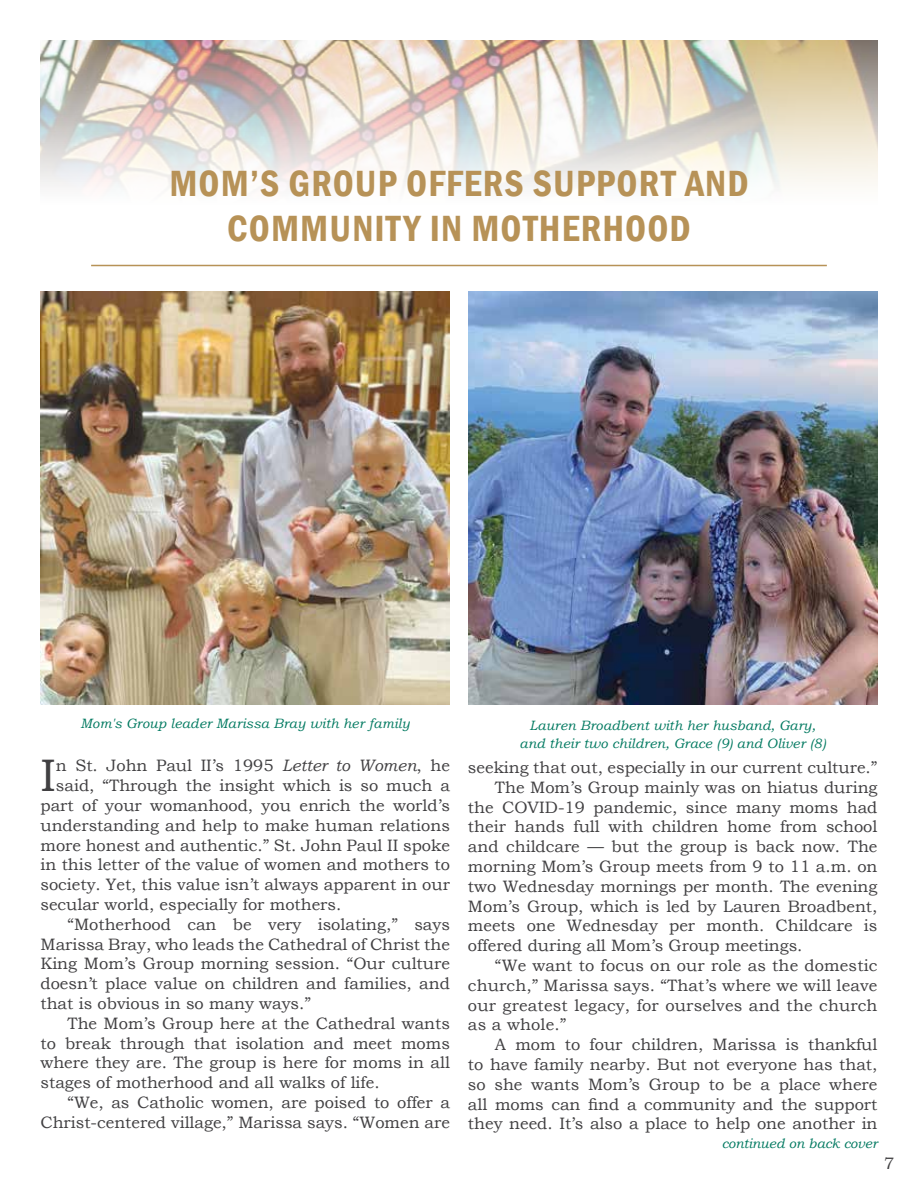
<style>
.page{position:relative;width:918px;height:1188px;background:#fff}
.page>*{position:absolute;margin:0;border:0;box-sizing:border-box;transform-origin:0 0}
.t1{font:45.6px "Bookman Old Style";color:#414042}
.t2{font:600 condensed 37.5px/45px "Franklin Gothic";letter-spacing:.03em;color:#b79257;text-align:center}
.t3{font:16.5px "Bookman Old Style";color:#414042}
.t4{font:italic 13.5px/18px "Bookman Old Style";letter-spacing:.01em;color:#007960;text-align:center}
.s1{font-style:italic}
</style>
<div class="page">
<img style="left:40px;top:40px;width:838px;height:147px">
<hr style="left:91px;top:265px;width:736px;height:1px;background:#b79257">
<img style="left:40px;top:292px;width:410px;height:412px">
<img style="left:468px;top:292px;width:410px;height:412px">
<h2 class="t2" style="left:169px;top:160px;width:581px">MOM’S GROUP OFFERS SUPPORT AND<br>COMMUNITY IN MOTHERHOOD</h2>
<p class="t4" style="left:81px;top:714px;width:331px">Mom's Group leader Marissa Bray with her family</p>
<p class="t4" style="left:520px;top:716px;width:308px">Lauren Broadbent with her husband, Gary, and their two children, Grace (9) and Oliver (8)</p>
<h1 class="t1" style="left:40px;top:746px;width:17px">I</h1>
<p class="t3" style="left:56px;top:755px;width:396px">n St. John Paul II’s 1995 <span class="s1">Letter to Women</span>, he</p>
<p class="t3" style="left:56px;top:775px;width:396px">said, “Through the insight which is so much a</p>
<p class="t3" style="left:40px;top:795px;width:411px">part of your womanhood, you enrich the world’s</p>
<p class="t3" style="left:40px;top:815px;width:411px">understanding and help to make human relations</p>
<p class="t3" style="left:40px;top:834px;width:411px">more honest and authentic.” St. John Paul II spoke</p>
<p class="t3" style="left:40px;top:854px;width:411px">in this letter of the value of women and mothers to</p>
<p class="t3" style="left:40px;top:874px;width:411px">society. Yet, this value isn’t always apparent in our</p>
<p class="t3" style="left:40px;top:894px;width:302px">secular world, especially for mothers.</p>
<p class="t3" style="left:67px;top:914px;width:384px">“Motherhood can be very isolating,” says</p>
<p class="t3" style="left:40px;top:933px;width:411px">Marissa Bray, who leads the Cathedral of Christ the</p>
<p class="t3" style="left:40px;top:953px;width:411px">King Mom’s Group morning session. “Our culture</p>
<p class="t3" style="left:40px;top:973px;width:411px">doesn’t place value on children and families, and</p>
<p class="t3" style="left:40px;top:993px;width:272px">that is obvious in so many ways.”</p>
<p class="t3" style="left:67px;top:1013px;width:384px">The Mom’s Group here at the Cathedral wants</p>
<p class="t3" style="left:40px;top:1032px;width:411px">to break through that isolation and meet moms</p>
<p class="t3" style="left:40px;top:1052px;width:411px">where they are. The group is here for moms in all</p>
<p class="t3" style="left:40px;top:1072px;width:341px">stages of motherhood and all walks of life.</p>
<p class="t3" style="left:67px;top:1092px;width:384px">“We, as Catholic women, are poised to offer a</p>
<p class="t3" style="left:40px;top:1112px;width:411px">Christ-centered village,” Marissa says. “Women are</p>
<p class="t3" style="left:468px;top:757px;width:411px">seeking that out, especially in our current culture.”</p>
<p class="t3" style="left:495px;top:776px;width:384px">The Mom’s Group mainly was on hiatus during</p>
<p class="t3" style="left:468px;top:796px;width:411px">the COVID-19 pandemic, since many moms had</p>
<p class="t3" style="left:468px;top:816px;width:411px">their hands full with children home from school</p>
<p class="t3" style="left:468px;top:836px;width:411px">and childcare — but the group is back now. The</p>
<p class="t3" style="left:468px;top:856px;width:411px">morning Mom’s Group meets from 9 to 11 a.m. on</p>
<p class="t3" style="left:468px;top:875px;width:411px">two Wednesday mornings per month. The evening</p>
<p class="t3" style="left:468px;top:895px;width:411px">Mom’s Group, which is led by Lauren Broadbent,</p>
<p class="t3" style="left:468px;top:915px;width:411px">meets one Wednesday per month. Childcare is</p>
<p class="t3" style="left:468px;top:935px;width:336px">offered during all Mom’s Group meetings.</p>
<p class="t3" style="left:495px;top:955px;width:384px">“We want to focus on our role as the domestic</p>
<p class="t3" style="left:468px;top:974px;width:411px">church,” Marissa says. “That’s where we will leave</p>
<p class="t3" style="left:468px;top:994px;width:411px">our greatest legacy, for ourselves and the church</p>
<p class="t3" style="left:468px;top:1014px;width:100px">as a whole.”</p>
<p class="t3" style="left:495px;top:1034px;width:384px">A mom to four children, Marissa is thankful</p>
<p class="t3" style="left:468px;top:1054px;width:411px">to have family nearby. But not everyone has that,</p>
<p class="t3" style="left:468px;top:1073px;width:411px">so she wants Mom’s Group to be a place where</p>
<p class="t3" style="left:468px;top:1093px;width:411px">all moms can find a community and the support</p>
<p class="t3" style="left:468px;top:1113px;width:411px">they need. It’s also a place to help one another in</p>
<p class="t4" style="left:722px;top:1134px;width:157px">continued on back cover</p>
<p class="t3" style="left:884px;top:1153px;width:12px">7</p>
</div>
